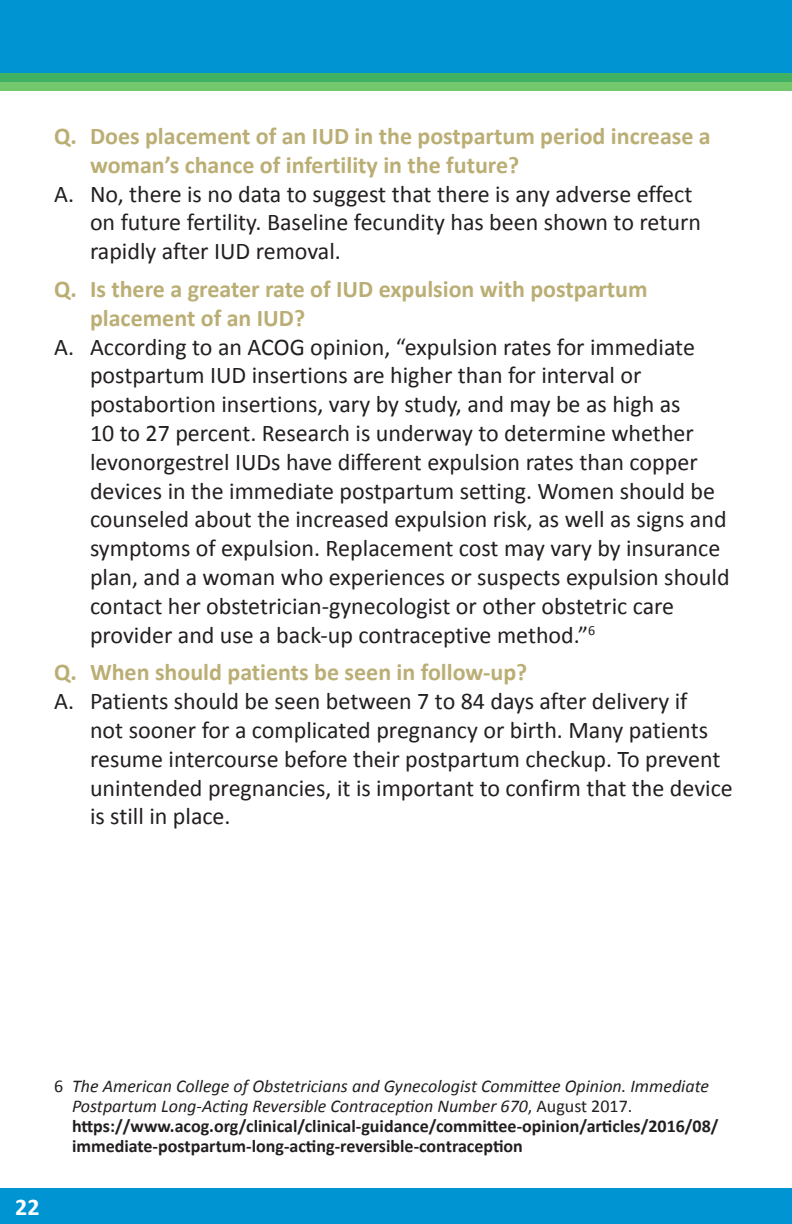
<style>
.page{position:relative;width:792px;height:1224px;background:#fff}
.page>*{position:absolute;margin:0;border:0;box-sizing:border-box;transform-origin:0 0}
.Amerigroup_Body_Text{font:24px/28.8px "Calibri";color:#231f20}
.Amerigroup_Body_Text-2{font:700 24px/28.8px "Calibri";color:#bbae75}
.t1{font:700 24px "Calibri";color:#fff}
.Amerigroup_Legal_Lin{font:700 18px/20px "Calibri";color:#231f20}
.s1{font-weight:400}
.s2{font-weight:400;font-style:italic}
</style>
<div class="page">
<div style="left:0;top:0;width:792px;height:82px;background:#0094d3"></div>
<svg style="left:0;top:73px;width:792px;height:18px;background:#59bc67"></svg>
<div style="left:0;top:1188px;width:792px;height:36px;background:#0094d3"></div>
<p class="Amerigroup_Body_Text-2" style="left:90px;top:121px;width:622px;text-indent:-36px">Q. Does placement of an IUD in the postpartum period increase a woman’s chance of infertility in the future?</p>
<p class="Amerigroup_Body_Text" style="left:90px;top:179px;width:613px;text-indent:-36px">A. No, there is no data to suggest that there is any adverse effect on future fertility. Baseline fecundity has been shown to return rapidly after IUD removal.</p>
<p class="Amerigroup_Body_Text-2" style="left:90px;top:274px;width:559px;text-indent:-36px">Q. Is there a greater rate of IUD expulsion with postpartum placement of an IUD?</p>
<p class="Amerigroup_Body_Text" style="left:90px;top:332px;width:641px;text-indent:-36px">A. According to an ACOG opinion, “expulsion rates for immediate postpartum IUD insertions are higher than for interval or postabortion insertions, vary by study, and may be as high as<br>10 to 27 percent. Research is underway to determine whether levonorgestrel IUDs have different expulsion rates than copper devices in the immediate postpartum setting. Women should be counseled about the increased expulsion risk, as well as signs and symptoms of expulsion. Replacement cost may vary by insurance plan, and a woman who experiences or suspects expulsion should contact her obstetrician-gynecologist or other obstetric care provider and use a back-up contraceptive method.”<sup>6</sup></p>
<p class="Amerigroup_Body_Text-2" style="left:54px;top:657px;width:475px">Q. When should patients be seen in follow-up?</p>
<p class="Amerigroup_Body_Text" style="left:90px;top:687px;width:644px;text-indent:-36px">A. Patients should be seen between 7 to 84 days after delivery if<br>not sooner for a complicated pregnancy or birth. Many patients resume intercourse before their postpartum checkup. To prevent unintended pregnancies, it is important to confirm that the device is still in place.</p>
<p class="Amerigroup_Legal_Lin" style="left:72px;top:1075px;width:648px;text-indent:-18px"><span class="s1">6</span> <span class="s2">The American College of Obstetricians and Gynecologist Committee Opinion. Immediate Postpartum Long-Acting Reversible Contraception Number 670</span><span class="s1">, August 2017. </span>https://www.acog.org/clinical/clinical-guidance/committee-opinion/articles/2016/08/ immediate-postpartum-long-acting-reversible-contraception</p>
<p class="t1" style="left:15px;top:1192px;width:26px">22</p>
</div>
